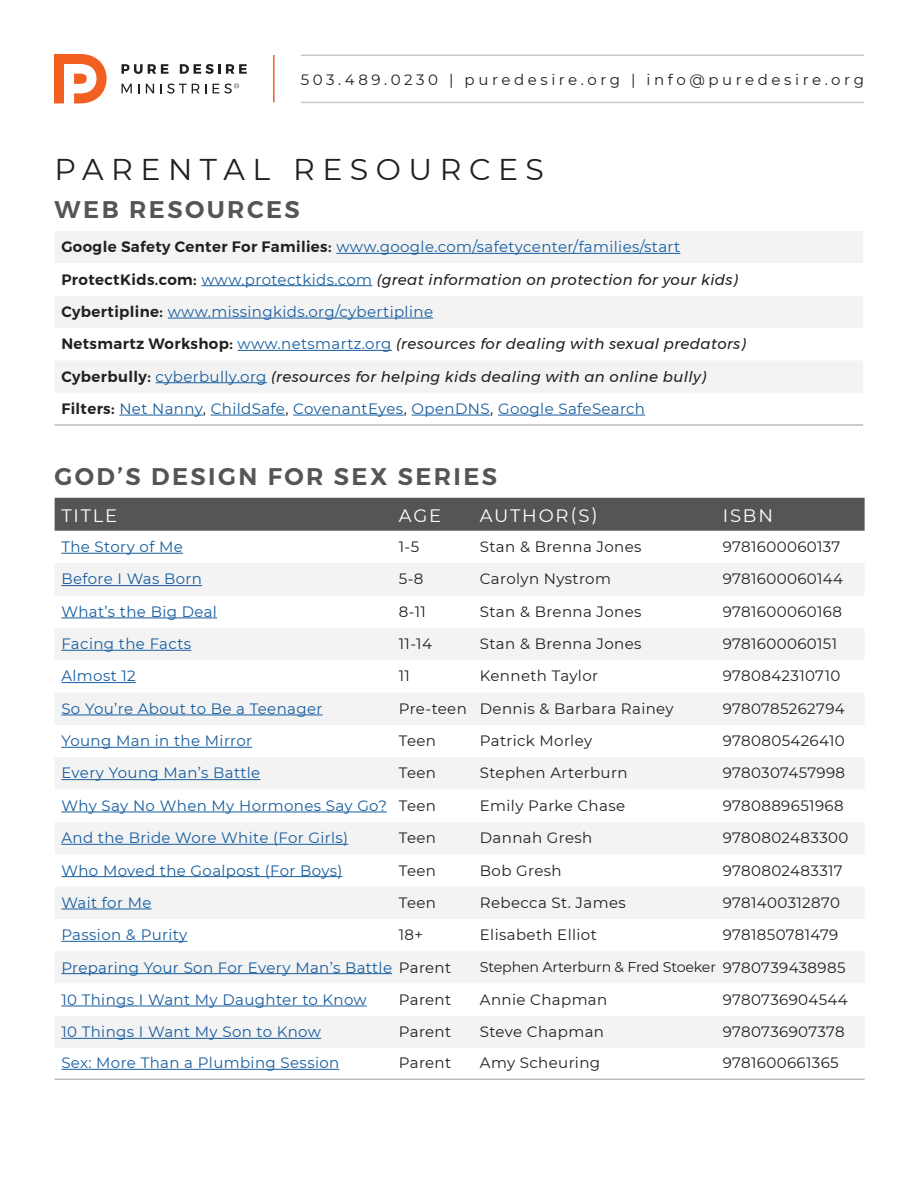
<style>
.page{position:relative;width:918px;height:1188px;background:#fff}
.page>*{position:absolute;margin:0;border:0;box-sizing:border-box;transform-origin:0 0}
.t1{font:30px "Montserrat";letter-spacing:.25em;color:#1f2020}
.t2{font:600 24px "Montserrat";letter-spacing:.1em;color:#545555}
.t3{font:18px "Montserrat";letter-spacing:.1em;color:#fff}
.t4{font:15px/32.4px "Montserrat";letter-spacing:.025em;color:#175d9e}
.t5{font:15px "Montserrat";letter-spacing:.025em;color:#1f2020}
.t6{font:15px "Montserrat";letter-spacing:.24em;color:#1f2020}
.t7{font:14.25px "Montserrat";letter-spacing:-.015em;color:#1f2020}
.s1{font-weight:600;color:#1f2020}
.s2{font-style:italic;color:#1f2020}
.s3{color:#1f2020}
.s4{font-size:15px}
</style>
<div class="page">
<div style="left:55px;top:231px;width:808px;height:97px;background:#f3f3f3"></div>
<div style="left:55px;top:263px;width:808px;height:33px;background:#fff"></div>
<svg style="left:55px;top:349px;width:808px;height:67px"></svg>
<hr style="left:55px;top:424px;width:808px;height:2px;background:#babbba">
<hr style="left:336px;top:253px;width:344px;height:1px;background:#175d9e">
<hr style="left:201px;top:285px;width:171px;height:1px;background:#175d9e">
<hr style="left:168px;top:318px;width:265px;height:1px;background:#175d9e">
<hr style="left:238px;top:350px;width:154px;height:1px;background:#175d9e">
<hr style="left:156px;top:382px;width:111px;height:1px;background:#175d9e">
<hr style="left:119px;top:415px;width:84px;height:1px;background:#175d9e">
<hr style="left:211px;top:415px;width:74px;height:1px;background:#175d9e">
<hr style="left:293px;top:415px;width:111px;height:1px;background:#175d9e">
<hr style="left:412px;top:415px;width:78px;height:1px;background:#175d9e">
<hr style="left:498px;top:415px;width:147px;height:1px;background:#175d9e">
<div style="left:55px;top:498px;width:810px;height:33px;background:#545555"></div>
<svg style="left:55px;top:564px;width:809px;height:225px;fill:#f3f3f3"></svg>
<svg style="left:55px;top:811px;width:810px;height:268px;fill:#f3f3f3"></svg>
<svg style="left:55px;top:984px;width:810px;height:32px"></svg>
<hr style="left:55px;top:1079px;width:337px;height:1px;background:#babbba">
<hr style="left:392px;top:1079px;width:81px;height:1px;background:#babbba">
<hr style="left:473px;top:1079px;width:243px;height:1px;background:#babbba">
<hr style="left:716px;top:1079px;width:149px;height:1px;background:#babbba">
<hr style="left:61px;top:553px;width:122px;height:1px;background:#175d9e">
<hr style="left:61px;top:585px;width:141px;height:1px;background:#175d9e">
<hr style="left:61px;top:618px;width:156px;height:1px;background:#175d9e">
<hr style="left:61px;top:650px;width:130px;height:1px;background:#175d9e">
<hr style="left:61px;top:682px;width:75px;height:1px;background:#175d9e">
<hr style="left:61px;top:715px;width:262px;height:1px;background:#175d9e">
<hr style="left:61px;top:747px;width:191px;height:1px;background:#175d9e">
<hr style="left:61px;top:779px;width:199px;height:1px;background:#175d9e">
<hr style="left:61px;top:812px;width:326px;height:1px;background:#175d9e">
<hr style="left:61px;top:844px;width:287px;height:1px;background:#175d9e">
<hr style="left:61px;top:876px;width:281px;height:1px;background:#175d9e">
<hr style="left:61px;top:909px;width:91px;height:1px;background:#175d9e">
<hr style="left:61px;top:941px;width:126px;height:1px;background:#175d9e">
<hr style="left:61px;top:973px;width:331px;height:1px;background:#175d9e">
<hr style="left:61px;top:1006px;width:306px;height:1px;background:#175d9e">
<hr style="left:61px;top:1038px;width:260px;height:1px;background:#175d9e">
<hr style="left:61px;top:1069px;width:278px;height:1px;background:#175d9e">
<hr style="left:301px;top:102px;width:563px;height:1px;background:#c7c8ca">
<hr style="left:301px;top:55px;width:563px;height:1px;background:#c7c8ca">
<hr style="left:273px;top:55px;width:2px;height:47px;background:#f26021">
<svg style="left:122px;top:64px;width:46px;height:10px"></svg>
<svg style="left:180px;top:64px;width:67px;height:10px"></svg>
<svg style="left:54px;top:54px;width:53px;height:49px"></svg>
<svg style="left:122px;top:84px;width:10px;height:9px"></svg>
<svg style="left:146px;top:84px;width:8px;height:9px"></svg>
<svg style="left:160px;top:84px;width:39px;height:10px"></svg>
<svg style="left:213px;top:84px;width:26px;height:10px"></svg>
<p class="t6" style="left:301px;top:69px;width:565px">503.489.0230 | puredesire.org | info@puredesire.org</p>
<h1 class="t1" style="left:55px;top:149px;width:491px">PARENTAL RESOURCES</h1>
<h2 class="t2" style="left:55px;top:191px;width:247px">WEB RESOURCES</h2>
<p class="t4" style="left:61px;top:230px;width:686px"><span class="s1">Google Safety Center For Families:</span> www.google.com/safetycenter/families/start <span class="s1">ProtectKids.com:</span> www.protectkids.com <span class="s2">(great information on protection for your kids)<br></span><span class="s1">Cybertipline:</span> www.missingkids.org/cybertipline<br><span class="s1">Netsmartz Workshop:</span> www.netsmartz.org <span class="s2">(resources for dealing with sexual predators)<br></span><span class="s1">Cyberbully:</span> cyberbully.org <span class="s2">(resources for helping kids dealing with an online bully)<br></span><span class="s1">Filters:</span> Net Nanny<span class="s3">,</span> ChildSafe<span class="s3">,</span> CovenantEyes<span class="s3">,</span> OpenDNS<span class="s3">,</span> Google SafeSearch</p>
<h2 class="t2" style="left:55px;top:457px;width:444px">GOD’S DESIGN FOR SEX SERIES</h2>
<p class="t3" style="left:61px;top:503px;width:57px">TITLE</p>
<p class="t3" style="left:399px;top:503px;width:44px">AGE</p>
<p class="t3" style="left:480px;top:503px;width:119px">AUTHOR(S)</p>
<p class="t3" style="left:723px;top:503px;width:52px">ISBN</p>
<p class="t4" style="left:61px;top:530px;width:123px">The Story of Me</p>
<p class="t5" style="left:399px;top:536px;width:22px">1-5</p>
<p class="t5" style="left:480px;top:536px;width:163px">Stan &amp; Brenna Jones</p>
<p class="t5" style="left:723px;top:536px;width:119px">9781600060137</p>
<p class="t4" style="left:61px;top:562px;width:142px">Before I Was Born</p>
<p class="t5" style="left:399px;top:569px;width:26px">5-8</p>
<p class="t5" style="left:480px;top:569px;width:133px">Carolyn Nystrom</p>
<p class="t5" style="left:723px;top:569px;width:122px">9781600060144</p>
<p class="t4" style="left:61px;top:595px;width:157px">What’s the Big Deal</p>
<p class="t5" style="left:399px;top:601px;width:28px">8-11</p>
<p class="t5" style="left:480px;top:601px;width:163px">Stan &amp; Brenna Jones</p>
<p class="t5" style="left:723px;top:601px;width:121px">9781600060168</p>
<p class="t4" style="left:61px;top:627px;width:131px">Facing the Facts</p>
<p class="t5" style="left:399px;top:633px;width:35px">11-14</p>
<p class="t5" style="left:480px;top:633px;width:163px">Stan &amp; Brenna Jones</p>
<p class="t5" style="left:723px;top:633px;width:116px">9781600060151</p>
<p class="t4" style="left:61px;top:659px;width:76px">Almost 12</p>
<p class="t5" style="left:399px;top:666px;width:13px">11</p>
<p class="t5" style="left:480px;top:666px;width:120px">Kenneth Taylor</p>
<p class="t5" style="left:723px;top:666px;width:119px">9780842310710</p>
<p class="t4" style="left:61px;top:692px;width:263px">So You’re About to Be a Teenager</p>
<p class="t5" style="left:399px;top:698px;width:276px">Pre-teen Dennis &amp; Barbara Rainey</p>
<p class="t5" style="left:723px;top:698px;width:123px">9780785262794</p>
<p class="t4" style="left:61px;top:724px;width:192px">Young Man in the Mirror</p>
<p class="t5" style="left:399px;top:731px;width:39px">Teen</p>
<p class="t5" style="left:480px;top:731px;width:114px">Patrick Morley</p>
<p class="t5" style="left:723px;top:731px;width:123px">9780805426410</p>
<p class="t4" style="left:61px;top:756px;width:200px">Every Young Man’s Battle</p>
<p class="t5" style="left:399px;top:763px;width:39px">Teen</p>
<p class="t5" style="left:480px;top:763px;width:149px">Stephen Arterburn</p>
<p class="t5" style="left:723px;top:763px;width:124px">9780307457998</p>
<p class="t4" style="left:61px;top:789px;width:376px">Why Say No When My Hormones Say Go? <span class="s3">Teen</span></p>
<p class="t5" style="left:480px;top:795px;width:147px">Emily Parke Chase</p>
<p class="t5" style="left:723px;top:795px;width:122px">9780889651968</p>
<p class="t4" style="left:61px;top:821px;width:288px">And the Bride Wore White (For Girls)</p>
<p class="t5" style="left:399px;top:828px;width:39px">Teen</p>
<p class="t5" style="left:480px;top:828px;width:114px">Dannah Gresh</p>
<p class="t5" style="left:723px;top:828px;width:127px">9780802483300</p>
<p class="t4" style="left:61px;top:853px;width:283px">Who Moved the Goalpost (For Boys)</p>
<p class="t5" style="left:399px;top:860px;width:39px">Teen</p>
<p class="t5" style="left:480px;top:860px;width:83px">Bob Gresh</p>
<p class="t5" style="left:723px;top:860px;width:121px">9780802483317</p>
<p class="t4" style="left:61px;top:886px;width:92px">Wait for Me</p>
<p class="t5" style="left:399px;top:892px;width:39px">Teen</p>
<p class="t5" style="left:480px;top:892px;width:147px">Rebecca St. James</p>
<p class="t5" style="left:723px;top:892px;width:119px">9781400312870</p>
<p class="t4" style="left:61px;top:918px;width:128px">Passion &amp; Purity</p>
<p class="t5" style="left:399px;top:925px;width:26px">18+</p>
<p class="t5" style="left:480px;top:925px;width:118px">Elisabeth Elliot</p>
<p class="t5" style="left:723px;top:925px;width:117px">9781850781479</p>
<p class="t4" style="left:61px;top:950px;width:391px">Preparing Your Son For Every Man’s Battle <span class="s3">Parent</span></p>
<p class="t7" style="left:480px;top:957px;width:367px">Stephen Arterburn &amp; Fred Stoeker <span class="s4">9780739438985</span></p>
<p class="t4" style="left:61px;top:983px;width:307px">10 Things I Want My Daughter to Know</p>
<p class="t5" style="left:399px;top:989px;width:54px">Parent</p>
<p class="t5" style="left:480px;top:989px;width:129px">Annie Chapman</p>
<p class="t5" style="left:723px;top:989px;width:126px">9780736904544</p>
<p class="t4" style="left:61px;top:1015px;width:261px">10 Things I Want My Son to Know</p>
<p class="t5" style="left:399px;top:1022px;width:54px">Parent</p>
<p class="t5" style="left:480px;top:1022px;width:126px">Steve Chapman</p>
<p class="t5" style="left:723px;top:1022px;width:123px">9780736907378</p>
<p class="t4" style="left:61px;top:1046px;width:280px">Sex: More Than a Plumbing Session</p>
<p class="t5" style="left:399px;top:1053px;width:54px">Parent</p>
<p class="t5" style="left:480px;top:1053px;width:122px">Amy Scheuring</p>
<p class="t5" style="left:723px;top:1053px;width:117px">9781600661365</p>
</div>
